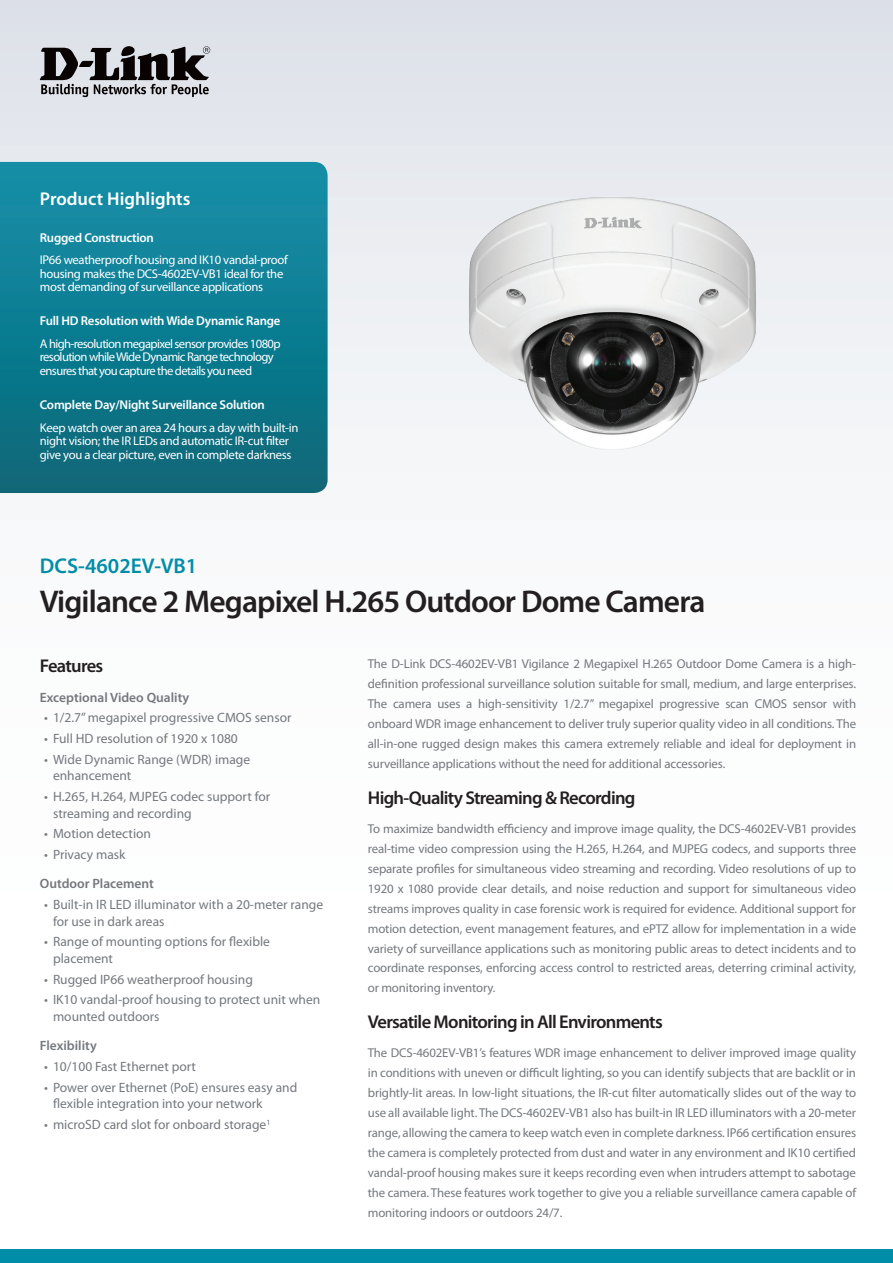
<style>
.page{position:relative;width:893px;height:1263px;background:#fff}
.page>*{position:absolute;margin:0;border:0;box-sizing:border-box;transform-origin:0 0}
.t1{font:600 31.5px "Myriad Pro";letter-spacing:-.025em;color:#231f20}
.t2{font:600 21.3px "Myriad Pro";color:#008da8}
.t3{font:600 18.6px "Myriad Pro";letter-spacing:-.04em;color:#231f20}
.t4{font:600 18.6px "Myriad Pro";color:#fff}
.t5{font:13.5px/16.5px "Myriad Pro";color:#74787d}
.t6{font:600 13.5px "Myriad Pro";color:#74787d}
.t7{font:12.9px/20px "Myriad Pro";letter-spacing:-.01em;color:#74787d;text-align:justify}
.t8{font:600 12.9px "Myriad Pro";letter-spacing:-.015em;color:#fff}
.t9{font:12.6px/13.5px "Myriad Pro";letter-spacing:-.025em;color:#fff}
.t10{font:12.6px/13.5px "Myriad Pro";letter-spacing:-.05em;color:#fff}
</style>
<div class="page">
<div style="left:0;top:0;width:893px;height:1084px;background:linear-gradient(to bottom,#e3e6ec,#fff)"></div>
<div style="left:0;top:1249px;width:893px;height:14px;background:#008da8"></div>
<svg style="left:0;top:162px;width:328px;height:331px;background:#0f7c90"></svg>
<svg style="left:40px;top:46px;width:170px;height:51px;background:#807f83"></svg>
<img style="left:446px;top:174px;width:333px;height:299px">
<h3 class="t4" style="left:40px;top:187px;width:152px">Product Highlights</h3>
<p class="t8" style="left:40px;top:229px;width:116px">Rugged Construction</p>
<p class="t9" style="left:40px;top:253px;width:250px">IP66 weatherproof housing and IK10 vandal-proof housing makes the DCS-4602EV-VB1 ideal for the most demanding of surveillance applications</p>
<p class="t8" style="left:40px;top:313px;width:242px">Full HD Resolution with Wide Dynamic Range</p>
<p class="t10" style="left:40px;top:337px;width:242px">A high-resolution megapixel sensor provides 1080p resolution while Wide Dynamic Range technology ensures that you capture the details you need</p>
<p class="t8" style="left:40px;top:397px;width:227px">Complete Day/Night Surveillance Solution</p>
<p class="t9" style="left:40px;top:421px;width:260px">Keep watch over an area 24 hours a day with built-in night vision; the IR LEDs and automatic IR-cut filter give you a clear picture, even in complete darkness</p>
<h2 class="t2" style="left:40px;top:552px;width:159px">DCS-4602EV-VB1</h2>
<h1 class="t1" style="left:40px;top:582px;width:667px">Vigilance 2 Megapixel H.265 Outdoor Dome Camera</h1>
<h3 class="t3" style="left:40px;top:654px;width:65px">Features</h3>
<p class="t6" style="left:40px;top:688px;width:151px">Exceptional Video Quality</p>
<p class="t5" style="left:44px;top:709px;width:249px">• 1/2.7” megapixel progressive CMOS sensor</p>
<p class="t5" style="left:44px;top:730px;width:195px">• Full HD resolution of 1920 x 1080</p>
<p class="t5" style="left:53px;top:751px;width:199px;text-indent:-9px">• Wide Dynamic Range (WDR) image enhancement</p>
<p class="t5" style="left:53px;top:788px;width:219px;text-indent:-9px">• H.265, H.264, MJPEG codec support for streaming and recording</p>
<p class="t5" style="left:44px;top:825px;width:108px">• Motion detection</p>
<p class="t5" style="left:44px;top:846px;width:83px">• Privacy mask</p>
<p class="t6" style="left:40px;top:875px;width:116px">Outdoor Placement</p>
<p class="t5" style="left:53px;top:896px;width:272px;text-indent:-9px">• Built-in IR LED illuminator with a 20-meter range for use in dark areas</p>
<p class="t5" style="left:53px;top:933px;width:218px;text-indent:-9px">• Range of mounting options for flexible placement</p>
<p class="t5" style="left:44px;top:971px;width:210px">• Rugged IP66 weatherproof housing</p>
<p class="t5" style="left:53px;top:991px;width:269px;text-indent:-9px">• IK10 vandal-proof housing to protect unit when mounted outdoors</p>
<p class="t6" style="left:40px;top:1037px;width:58px">Flexibility</p>
<p class="t5" style="left:44px;top:1058px;width:153px">• 10/100 Fast Ethernet port</p>
<p class="t5" style="left:53px;top:1079px;width:246px;text-indent:-9px">• Power over Ethernet (PoE) ensures easy and flexible integration into your network</p>
<p class="t5" style="left:44px;top:1116px;width:228px">• microSD card slot for onboard storage<sup>1</sup></p>
<p class="t7" style="left:368px;top:654px;width:490px">The D-Link DCS-4602EV-VB1 Vigilance 2 Megapixel H.265 Outdoor Dome Camera is a high&shy;definition professional surveillance solution suitable for small, medium, and large enterprises.<br>The camera uses a high-sensitivity 1/2.7” megapixel progressive scan CMOS sensor with onboard WDR image enhancement to deliver truly superior quality video in all conditions. The all-in-one rugged design makes this camera extremely reliable and ideal for deployment in surveillance applications without the need for additional accessories.</p>
<h3 class="t3" style="left:368px;top:786px;width:269px">High-Quality Streaming &amp; Recording</h3>
<p class="t7" style="left:368px;top:818px;width:490px">To maximize bandwidth efficiency and improve image quality, the DCS-4602EV-VB1 provides real-time video compression using the H.265, H.264, and MJPEG codecs, and supports three separate profiles for simultaneous video streaming and recording. Video resolutions of up to 1920 x 1080 provide clear details, and noise reduction and support for simultaneous video streams improves quality in case forensic work is required for evidence. Additional support for motion detection, event management features, and ePTZ allow for implementation in a wide variety of surveillance applications such as monitoring public areas to detect incidents and to coordinate responses, enforcing access control to restricted areas, deterring criminal activity, or monitoring inventory.</p>
<h3 class="t3" style="left:368px;top:1010px;width:296px">Versatile Monitoring in All Environments</h3>
<p class="t7" style="left:368px;top:1043px;width:490px">The DCS-4602EV-VB1’s features WDR image enhancement to deliver improved image quality in conditions with uneven or difficult lighting, so you can identify subjects that are backlit or in brightly-lit areas. In low-light situations, the IR-cut filter automatically slides out of the way to use all available light. The DCS-4602EV-VB1 also has built-in IR LED illuminators with a 20-meter range, allowing the camera to keep watch even in complete darkness. IP66 certification ensures the camera is completely protected from dust and water in any environment and IK10 certified vandal-proof housing makes sure it keeps recording even when intruders attempt to sabotage the camera. These features work together to give you a reliable surveillance camera capable of monitoring indoors or outdoors 24/7.</p>
</div>
